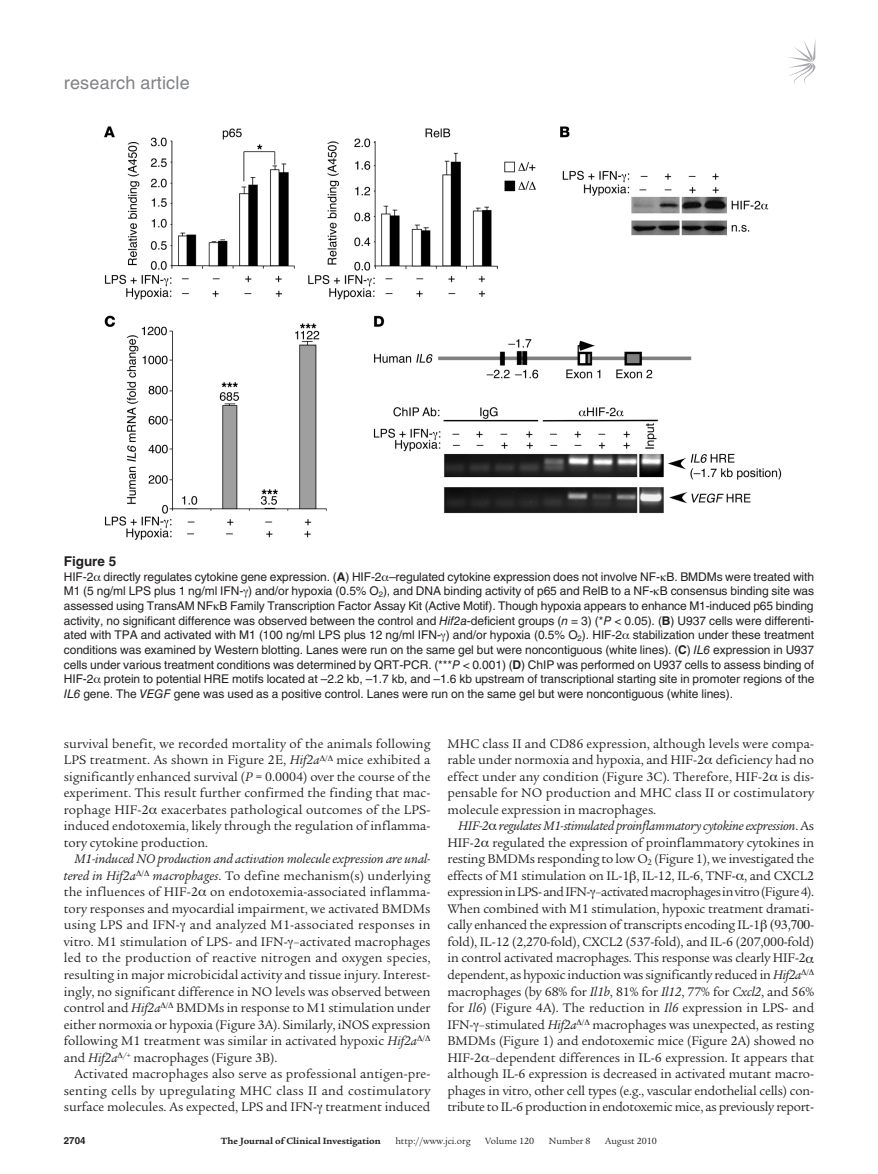
<style>
.page{position:relative;width:878px;height:1174px;background:#fff}
.page>*{position:absolute;margin:0;border:0;box-sizing:border-box;transform-origin:0 0}
.t1{font:18px "Helvetica LT Std";letter-spacing:.01em;color:#808285}
.t2{font:13.5px/16.5px "Legacy Serif Std";color:#231f20;text-align:justify}
.t3{font:700 13.5px "Helvetica LT Std";color:#231f20}
.t4{font:12px/14.7px "Helvetica LT Std";letter-spacing:-.005em;color:#231f20;text-align:justify}
.t5{font:9.75px "Legacy Serif Std";color:#231f20}
.t6{font:700 9.75px "Legacy Serif Std";color:#231f20}
.t7{font:700 9.75px "Helvetica LT Std";color:#231f20}
.s1{font-weight:700}
.s2{font-style:italic}
</style>
<div class="page">
<svg style="left:789px;top:41px;width:26px;height:44px"></svg>
<img style="left:104px;top:126px;width:678px;height:414px">
<h1 class="t1" style="left:64px;top:72px;width:127px">research article</h1>
<p class="t3" style="left:64px;top:553px;width:54px">Figure 5</p>
<p class="t4" style="left:64px;top:569px;width:752px">HIF-2 directly regulates cytokine gene expression. (<span class="s1">A</span>) HIF-2 –regulated cytokine expression does not involve NF- B. BMDMs were treated with M1 (5 ng/ml LPS plus 1 ng/ml IFN- ) and/or hypoxia (0.5% O<sub>2</sub>), and DNA binding activity of p65 and RelB to a NF- B consensus binding site was assessed using TransAM NF B Family Transcription Factor Assay Kit (Active Motif). Though hypoxia appears to enhance M1-induced p65 binding activity, no significant difference was observed between the control and <span class="s2">Hif2a</span>-deficient groups (<span class="s2">n</span> = 3) (*<span class="s2">P</span> &lt; 0.05). (<span class="s1">B</span>) U937 cells were differenti&shy;ated with TPA and activated with M1 (100 ng/ml LPS plus 12 ng/ml IFN- ) and/or hypoxia (0.5% O<sub>2</sub>). HIF-2 stabilization under these treatment conditions was examined by Western blotting. Lanes were run on the same gel but were noncontiguous (white lines). (<span class="s1">C</span>) <span class="s2">IL6</span> expression in U937 cells under various treatment conditions was determined by QRT-PCR. (***<span class="s2">P</span> &lt; 0.001) (<span class="s1">D</span>) ChIP was performed on U937 cells to assess binding of HIF-2 protein to potential HRE motifs located at –2.2 kb, –1.7 kb, and –1.6 kb upstream of transcriptional starting site in promoter regions of the <span class="s2">IL6</span> gene. The <span class="s2">VEGF</span> gene was used as a positive control. Lanes were run on the same gel but were noncontiguous (white lines).</p>
<p class="t2" style="left:64px;top:735px;width:368px">survival benefit, we recorded mortality of the animals following<br>LPS treatment. As shown in Figure 2E, <span class="s2">Hif2a</span></p>
<p class="t2" style="left:64px;top:752px;width:368px;text-indent:273px">mice exhibited a significantly enhanced survival (<span class="s2">P</span> = 0.0004) over the course of the experiment. This result further confirmed the finding that mac&shy;rophage HIF-2 exacerbates pathological outcomes of the LPS&shy;induced endotoxemia, likely through the regulation of inflamma&shy;tory cytokine production.</p>
<p class="t2" style="left:64px;top:851px;width:368px;text-align:left;text-indent:11px"><span class="s2">M1-induced NO production and activation molecule expression are unal&shy;tered in Hif2a macrophages</span>. To define mechanism(s) underlying the influences of HIF-2 on endotoxemia-associated inflamma&shy;tory responses and myocardial impairment, we activated BMDMs using LPS and IFN- and analyzed M1-associated responses in vitro. M1 stimulation of LPS- and IFN- –activated macrophages led to the production of reactive nitrogen and oxygen species, resulting in major microbicidal activity and tissue injury. Interest&shy;ingly, no significant difference in NO levels was observed between control and <span class="s2">Hif2a</span> BMDMs in response to M1 stimulation under either normoxia or hypoxia (Figure 3A). Similarly, iNOS expression following M1 treatment was similar in activated hypoxic <span class="s2">Hif2a </span>and <span class="s2">Hif2a</span> <sup>/+</sup> macrophages (Figure 3B).</p>
<p class="t2" style="left:64px;top:1065px;width:368px;text-indent:11px">Activated macrophages also serve as professional antigen-pre&shy;senting cells by upregulating MHC class II and costimulatory surface molecules. As expected, LPS and IFN- treatment induced</p>
<p class="t2" style="left:447px;top:735px;width:368px">MHC class II and CD86 expression, although levels were compa&shy;rable under normoxia and hypoxia, and HIF-2 deficiency had no effect under any condition (Figure 3C). Therefore, HIF-2 is dis&shy;pensable for NO production and MHC class II or costimulatory molecule expression in macrophages.</p>
<p class="t2" style="left:447px;top:818px;width:368px;text-indent:11px"><span class="s2">HIF-2 regulates M1-stimulated proinflammatory cytokine expression</span>. As HIF-2 regulated the expression of proinflammatory cytokines in resting BMDMs responding to low O<sub>2</sub> (Figure 1), we investigated the effects of M1 stimulation on IL-1 , IL-12, IL-6, TNF- , and CXCL2 expressioninLPS-andIFN- –activatedmacrophagesinvitro(Figure4).<br>When combined with M1 stimulation, hypoxic treatment dramati&shy;cally enhanced the expression of transcripts encoding IL-1</p>
<p class="t2" style="left:781px;top:917px;width:11px">3,</p>
<p class="t2" style="left:447px;top:917px;width:368px;text-align:left;text-indent:363px">- fold , IL-12 (2,270-fold), CXCL2 (537-fold), and IL-6 (207,000-fold) in control activated macrophages. This response was clearly HIF-2 dependent, as hypoxic induction was significantly reduced in <span class="s2">Hif2a </span>macrophages (by 68% for <span class="s2">Il1b</span>, 81% for <span class="s2">Il12</span>, 77% for <span class="s2">Cxcl2</span>, and 56% for <span class="s2">Il6</span>) (Figure 4A). The reduction in <span class="s2">Il6</span> expression in LPS- and IFN- –stimulated <span class="s2">Hif2a</span> macrophages was unexpected, as resting BMDMs (Figure 1) and endotoxemic mice (Figure 2A) showed no HIF-2 –dependent differences in IL-6 expression. It appears that although IL-6 expression is decreased in activated mutant macro&shy;phages in vitro, other cell types (e.g., vascular endothelial cells) con&shy;tribute to IL-6 production in endotoxemic mice, as previously report-</p>
<p class="t7" style="left:64px;top:1134px;width:23px">2704</p>
<p class="t6" style="left:221px;top:1135px;width:161px">The Journal of Clinical Investigation</p>
<p class="t5" style="left:395px;top:1135px;width:77px">http://www.jci.org</p>
<p class="t5" style="left:485px;top:1135px;width:50px">Volume 120</p>
<p class="t5" style="left:549px;top:1135px;width:43px">Number 8</p>
<p class="t5" style="left:605px;top:1135px;width:53px">August 2010</p>
</div>
